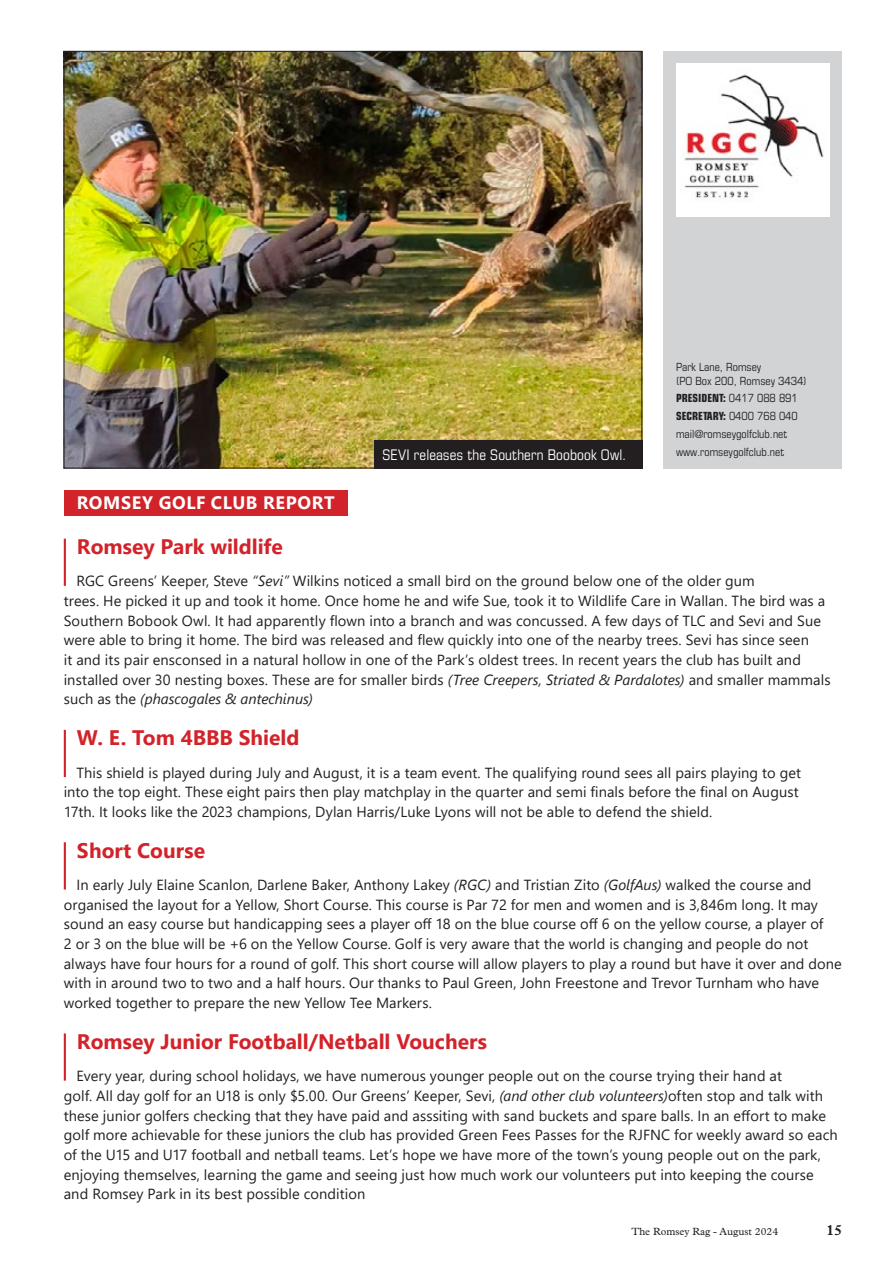
<style>
.page{position:relative;width:893px;height:1263px;background:#fff}
.page>*{position:absolute;margin:0;border:0;box-sizing:border-box;transform-origin:0 0}
.t1{font:700 21px "Segoe UI";color:#d2232a}
.t2{font:700 18px "Segoe UI";letter-spacing:.035em;color:#fff}
.t3{font:700 15px "Plantin";color:#231f20}
.t4{font:14.7px/19.6px "Segoe UI";letter-spacing:.005em;color:#231f20}
.t5{font:condensed 14.7px "Eurostile";letter-spacing:.01em;color:#fff}
.t6{font:condensed 11.25px/17.7px "Eurostile";color:#231f20}
.t7{font:10.5px "Plantin";color:#231f20}
.s1{font-weight:700}
.s2{font-style:italic}
</style>
<div class="page">
<div style="left:64px;top:490px;width:283px;height:25px;background:#d2232a"></div>
<hr style="left:64px;top:539px;width:2px;height:47px;background:#d2232a">
<hr style="left:64px;top:730px;width:2px;height:47px;background:#d2232a">
<hr style="left:64px;top:842px;width:2px;height:47px;background:#d2232a">
<hr style="left:64px;top:1033px;width:2px;height:47px;background:#d2232a">
<img style="left:66px;top:53px;width:574px;height:413px">
<div style="left:663px;top:51px;width:179px;height:417px;background:#d1d3d4"></div>
<div style="left:676px;top:64px;width:153px;height:153px;background:#fff"></div>
<img style="left:684px;top:74px;width:140px;height:129px">
<div style="left:374px;top:440px;width:268px;height:28px;background:#231f20"></div>
<p class="t5" style="left:382px;top:446px;width:245px">SEVI releases the Southern Boobook Owl.</p>
<p class="t6" style="left:676px;top:360px;width:132px;line-height:13.5px">Park Lane, Romsey<br>(PO Box 200, Romsey 3434)</p>
<p class="t6" style="left:676px;top:389px;width:123px"><span class="s1">PRESIDENT:</span> 0417 088 891<br><span class="s1">SECRETARY:</span> 0400 768 040 mail@romseygolfclub.net www.romseygolfclub.net</p>
<p class="t2" style="left:77px;top:486px;width:259px">ROMSEY GOLF CLUB REPORT</p>
<h1 class="t1" style="left:77px;top:527px;width:208px">Romsey Park wildlife</h1>
<p class="t4" style="left:64px;top:570px;width:768px;text-indent:13px">RGC Greens’ Keeper, Steve <span class="s2">“Sevi”</span> Wilkins noticed a small bird on the ground below one of the older gum<br>trees. He picked it up and took it home. Once home he and wife Sue, took it to Wildlife Care in Wallan. The bird was a Southern Bobook Owl. It had apparently flown into a branch and was concussed. A few days of TLC and Sevi and Sue were able to bring it home. The bird was released and flew quickly into one of the nearby trees. Sevi has since seen<br>it and its pair ensconsed in a natural hollow in one of the Park’s oldest trees. In recent years the club has built and installed over 30 nesting boxes. These are for smaller birds <span class="s2">(Tree Creepers, Striated &amp; Pardalotes)</span> and smaller mammals such as the <span class="s2">(phascogales &amp; antechinus)</span></p>
<h1 class="t1" style="left:77px;top:718px;width:224px">W. E. Tom 4BBB Shield</h1>
<p class="t4" style="left:64px;top:761px;width:739px;text-indent:13px">This shield is played during July and August, it is a team event. The qualifying round sees all pairs playing to get into the top eight. These eight pairs then play matchplay in the quarter and semi finals before the final on August<br>17th. It looks like the 2023 champions, Dylan Harris/Luke Lyons will not be able to defend the shield.</p>
<h1 class="t1" style="left:77px;top:830px;width:130px">Short Course</h1>
<p class="t4" style="left:64px;top:874px;width:780px;text-indent:13px">In early July Elaine Scanlon, Darlene Baker, Anthony Lakey <span class="s2">(RGC)</span> and Tristian Zito <span class="s2">(GolfAus)</span> walked the course and organised the layout for a Yellow, Short Course. This course is Par 72 for men and women and is 3,846m long. It may sound an easy course but handicapping sees a player off 18 on the blue course off 6 on the yellow course, a player of<br>2 or 3 on the blue will be +6 on the Yellow Course. Golf is very aware that the world is changing and people do not always have four hours for a round of golf. This short course will allow players to play a round but have it over and done with in around two to two and a half hours. Our thanks to Paul Green, John Freestone and Trevor Turnham who have worked together to prepare the new Yellow Tee Markers.</p>
<h1 class="t1" style="left:77px;top:1021px;width:412px">Romsey Junior Football/Netball Vouchers</h1>
<p class="t4" style="left:64px;top:1065px;width:775px;text-indent:13px">Every year, during school holidays, we have numerous younger people out on the course trying their hand at<br>golf. All day golf for an U18 is only $5.00. Our Greens’ Keeper, Sevi, <span class="s2">(and other club volunteers)</span>often stop and talk with these junior golfers checking that they have paid and asssiting with sand buckets and spare balls. In an effort to make golf more achievable for these juniors the club has provided Green Fees Passes for the RJFNC for weekly award so each of the U15 and U17 football and netball teams. Let’s hope we have more of the town’s young people out on the park, enjoying themselves, learning the game and seeing just how much work our volunteers put into keeping the course and Romsey Park in its best possible condition</p>
<p class="t7" style="left:631px;top:1225px;width:148px">The Romsey Rag - August 2024</p>
<p class="t3" style="left:826px;top:1221px;width:17px">15</p>
</div>
